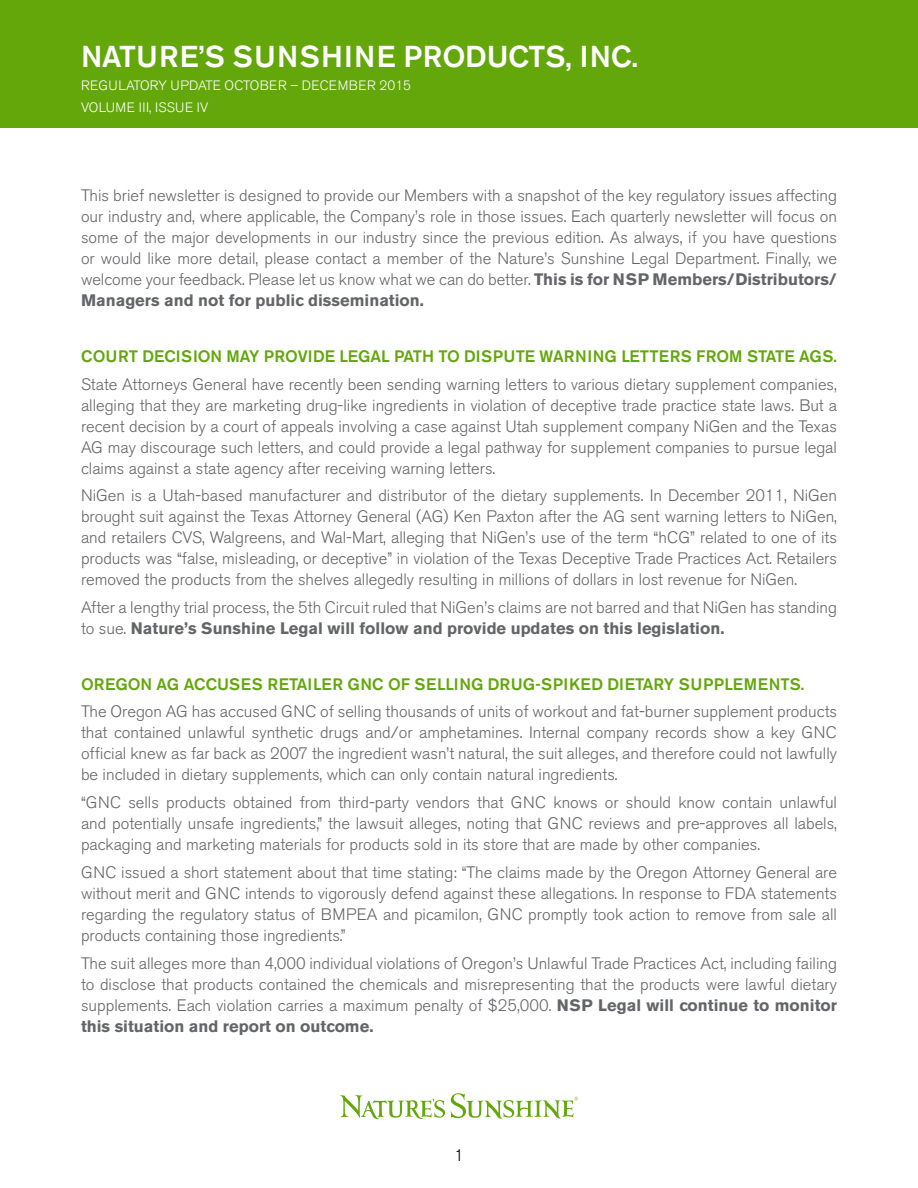
<style>
.page{position:relative;width:918px;height:1188px;background:#fff}
.page>*{position:absolute;margin:0;border:0;box-sizing:border-box;transform-origin:0 0}
.t1{font:500 30px "Akzidenz Grotesk BE";letter-spacing:.02em;color:#fff}
.t2{font:300 16.5px/21px "Akzidenz Grotesk BE";color:#646569;text-align:justify}
.t3{font:500 16.5px "Akzidenz Grotesk BE";color:#63a70a}
.t4{font:300 16.5px "Akzidenz Grotesk BE";color:#000}
.t5{font:300 13.5px/22.5px "Akzidenz Grotesk BE";letter-spacing:.02em;color:#fff}
.s1{font-weight:700}
</style>
<div class="page">
<div style="left:0;top:0;width:918px;height:128px;background:#63a70a"></div>
<svg style="left:340px;top:1095px;width:105px;height:25px"></svg>
<svg style="left:451px;top:1093px;width:127px;height:26px"></svg>
<h1 class="t1" style="left:81px;top:38px;width:559px">NATURE’S SUNSHINE PRODUCTS, INC.</h1>
<p class="t5" style="left:81px;top:74px;width:332px">REGULATORY UPDATE OCTOBER – DECEMBER 2015<br>VOLUME III, ISSUE IV</p>
<p class="t2" style="left:81px;top:185px;width:758px">This brief newsletter is designed to provide our Members with a snapshot of the key regulatory issues affecting our industry and, where applicable, the Company’s role in those issues. Each quarterly newsletter will focus on some of the major developments in our industry since the previous edition. As always, if you have questions or would like more detail, please contact a member of the Nature’s Sunshine Legal Department. Finally, we welcome your feedback. Please let us know what we can do better. <span class="s1">This is for NSP Members/Distributors/ Managers and not for public dissemination.</span></p>
<p class="t3" style="left:81px;top:346px;width:758px">COURT DECISION MAY PROVIDE LEGAL PATH TO DISPUTE WARNING LETTERS FROM STATE AGS.</p>
<p class="t2" style="left:81px;top:374px;width:758px">State Attorneys General have recently been sending warning letters to various dietary supplement companies, alleging that they are marketing drug-like ingredients in violation of deceptive trade practice state laws. But a recent decision by a court of appeals involving a case against Utah supplement company NiGen and the Texas AG may discourage such letters, and could provide a legal pathway for supplement companies to pursue legal claims against a state agency after receiving warning letters.</p>
<p class="t2" style="left:81px;top:485px;width:758px">NiGen is a Utah-based manufacturer and distributor of the dietary supplements. In December 2011, NiGen brought suit against the Texas Attorney General (AG) Ken Paxton after the AG sent warning letters to NiGen, and retailers CVS, Walgreens, and Wal-Mart, alleging that NiGen’s use of the term “hCG” related to one of its products was “false, misleading, or deceptive” in violation of the Texas Deceptive Trade Practices Act. Retailers removed the products from the shelves allegedly resulting in millions of dollars in lost revenue for NiGen.</p>
<p class="t2" style="left:81px;top:597px;width:758px">After a lengthy trial process, the 5th Circuit ruled that NiGen’s claims are not barred and that NiGen has standing to sue. <span class="s1">Nature’s Sunshine Legal will follow and provide updates on this legislation.</span></p>
<p class="t3" style="left:81px;top:674px;width:725px">OREGON AG ACCUSES RETAILER GNC OF SELLING DRUG-SPIKED DIETARY SUPPLEMENTS.</p>
<p class="t2" style="left:81px;top:701px;width:758px">The Oregon AG has accused GNC of selling thousands of units of workout and fat-burner supplement products that contained unlawful synthetic drugs and/or amphetamines. Internal company records show a key GNC official knew as far back as 2007 the ingredient wasn’t natural, the suit alleges, and therefore could not lawfully be included in dietary supplements, which can only contain natural ingredients.</p>
<p class="t2" style="left:81px;top:792px;width:758px">“GNC sells products obtained from third-party vendors that GNC knows or should know contain unlawful and potentially unsafe ingredients,” the lawsuit alleges, noting that GNC reviews and pre-approves all labels, packaging and marketing materials for products sold in its store that are made by other companies.</p>
<p class="t2" style="left:81px;top:862px;width:758px">GNC issued a short statement about that time stating: “The claims made by the Oregon Attorney General are without merit and GNC intends to vigorously defend against these allegations. In response to FDA statements regarding the regulatory status of BMPEA and picamilon, GNC promptly took action to remove from sale all products containing those ingredients.”</p>
<p class="t2" style="left:81px;top:953px;width:758px">The suit alleges more than 4,000 individual violations of Oregon’s Unlawful Trade Practices Act, including failing to disclose that products contained the chemicals and misrepresenting that the products were lawful dietary supplements. Each violation carries a maximum penalty of $25,000. <span class="s1">NSP Legal will continue to monitor this situation and report on outcome.</span></p>
<p class="t4" style="left:454px;top:1146px;width:11px">1</p>
</div>
